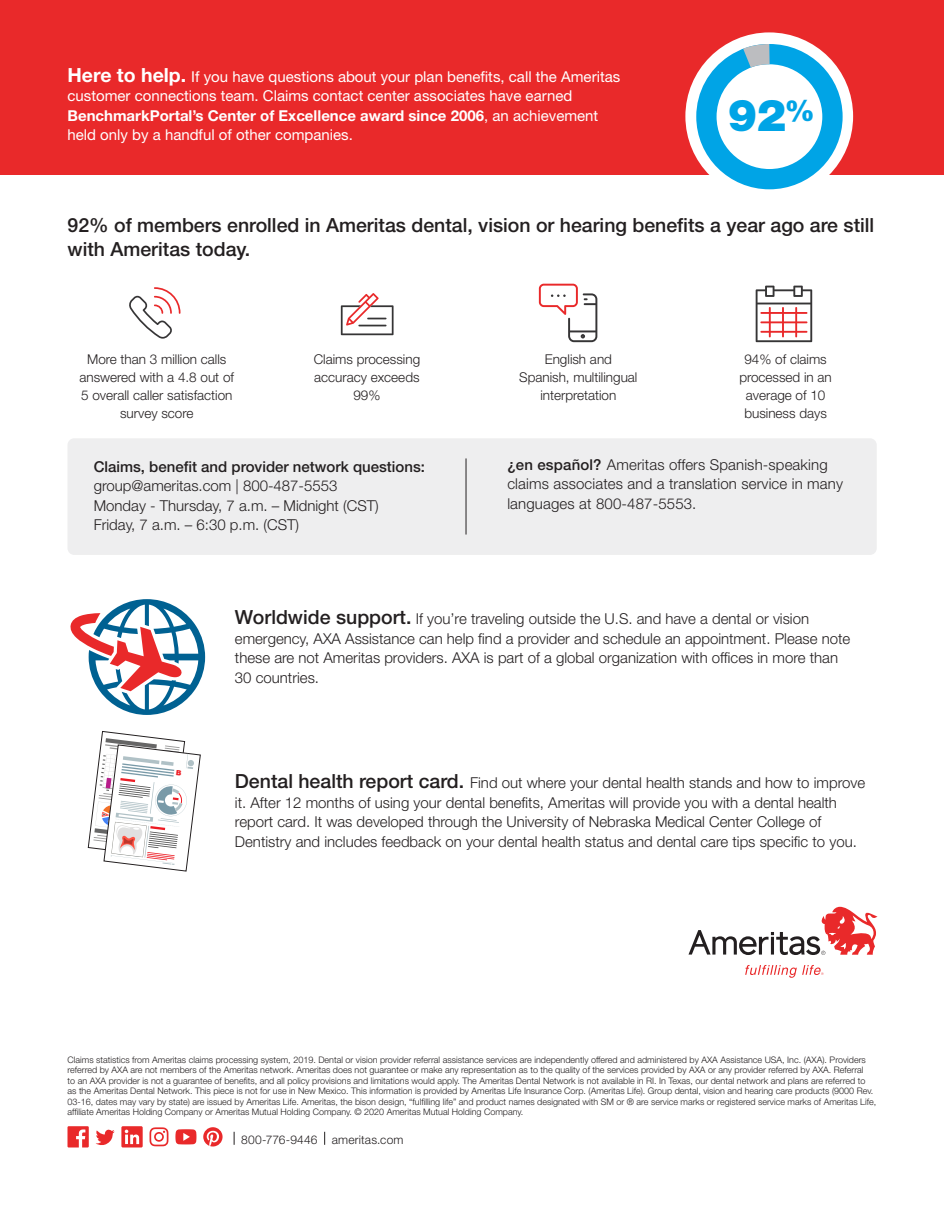
<style>
.page{position:relative;width:945px;height:1215px;background:#fff}
.page>*{position:absolute;margin:0;border:0;box-sizing:border-box;transform-origin:0 0}
.t1{font:900 44.1px "Helvetica Neue LT Std";color:#00a4e6}
.subhead{font:500 19.5px/24px "Helvetica Neue LT Std";color:#231f20}
.Body_copy_10{font:300 15px/19.5px "Helvetica Neue LT Std";color:#231f20}
.Body_copy_10-2{font:15px/19.5px "Helvetica Neue LT Std";color:#fff}
.subhead-2{font:300 15px/19.5px "Helvetica Neue LT Std";letter-spacing:.01em;color:#231f20}
.Body_copy_10-3{font:500 15px "Helvetica Neue LT Std";color:#231f20}
.Body_copy_9{font:300 13.5px/18px "Helvetica Neue LT Std";color:#231f20;text-align:center}
.t2{font:300 12px "Helvetica Neue LT Std";letter-spacing:.015em;color:#231f20}
.blk_disclosure{font:300 9px/10.5px "Helvetica Neue LT Std";color:#231f20}
.s1{font-weight:700;font-size:19.5px}
.s2{font-weight:700}
.s3{font-weight:500}
.s4{font-weight:500;font-size:19.5px}
</style>
<div class="page">
<div style="left:1px;top:0;width:943px;height:175px;background:#e9292a"></div>
<div style="left:685px;top:32px;width:168px;height:168px;background:#fff;border-radius:50%"></div>
<svg style="left:234px;top:1132px;width:1px;height:13px"></svg>
<svg style="left:324px;top:1132px;width:1px;height:13px"></svg>
<svg style="left:203px;top:1127px;width:20px;height:20px"></svg>
<svg style="left:175px;top:1129px;width:21px;height:15px"></svg>
<svg style="left:150px;top:1127px;width:18px;height:19px"></svg>
<svg style="left:121px;top:1126px;width:22px;height:21px"></svg>
<svg style="left:96px;top:1130px;width:19px;height:15px"></svg>
<svg style="left:68px;top:1126px;width:21px;height:22px"></svg>
<svg style="left:70px;top:599px;width:135px;height:116px"></svg>
<div style="left:68px;top:438px;width:809px;height:117px;background:#eeeeef;border-radius:7px"></div>
<svg style="left:745px;top:965px;width:78px;height:13px"></svg>
<svg style="left:688px;top:907px;width:190px;height:48px"></svg>
<svg style="left:694px;top:42px;width:150px;height:148px"></svg>
<svg style="left:129px;top:287px;width:52px;height:52px"></svg>
<svg style="left:539px;top:284px;width:58px;height:58px"></svg>
<svg style="left:341px;top:293px;width:53px;height:42px"></svg>
<svg style="left:756px;top:286px;width:56px;height:56px"></svg>
<hr style="left:466px;top:458px;width:1px;height:77px;background:#231f20">
<svg style="left:88px;top:731px;width:113px;height:140px"></svg>
<p class="Body_copy_10-2" style="left:68px;top:66px;width:554px"><span class="s1">Here to help.</span> If you have questions about your plan benefits, call the Ameritas customer connections team. Claims contact center associates have earned <span class="s2">BenchmarkPortal’s Center of Excellence award since 2006</span>, an achievement held only by a handful of other companies.</p>
<p class="t1" style="left:728px;top:89px;width:88px">92<sup>%</sup></p>
<p class="subhead" style="left:68px;top:213px;width:808px">92% of members enrolled in Ameritas dental, vision or hearing benefits a year ago are still with Ameritas today.</p>
<p class="Body_copy_9" style="left:314px;top:350px;width:108px">Claims processing accuracy exceeds<br>99%</p>
<p class="Body_copy_9" style="left:80px;top:350px;width:156px">More than 3 million calls answered with a 4.8 out of<br>5 overall caller satisfaction survey score</p>
<p class="Body_copy_9" style="left:519px;top:350px;width:120px">English and<br>Spanish, multilingual interpretation</p>
<p class="Body_copy_9" style="left:739px;top:350px;width:94px">94% of claims processed in an average of 10 business days</p>
<p class="Body_copy_10-3" style="left:94px;top:457px;width:333px">Claims, benefit and provider network questions:</p>
<p class="Body_copy_10" style="left:94px;top:476px;width:245px">group@ameritas.com | 800-487-5553</p>
<p class="Body_copy_10" style="left:94px;top:495px;width:287px">Monday - Thursday, 7 a.m. – Midnight (CST)</p>
<p class="Body_copy_10" style="left:94px;top:515px;width:207px">Friday, 7 a.m. – 6:30 p.m. (CST)</p>
<p class="subhead-2" style="left:507px;top:454px;width:337px"><span class="s3">¿en español?</span> Ameritas offers Spanish-speaking claims associates and a translation service in many languages at 800-487-5553.</p>
<p class="Body_copy_10" style="left:235px;top:609px;width:617px"><span class="s4">Worldwide support.</span> If you’re traveling outside the U.S. and have a dental or vision emergency, AXA Assistance can help find a provider and schedule an appointment. Please note these are not Ameritas providers. AXA is part of a global organization with offices in more than 30 countries.</p>
<p class="Body_copy_10" style="left:235px;top:773px;width:632px"><span class="s4">Dental health report card.</span> Find out where your dental health stands and how to improve it. After 12 months of using your dental benefits, Ameritas will provide you with a dental health report card. It was developed through the University of Nebraska Medical Center College of Dentistry and includes feedback on your dental health status and dental care tips specific to you.</p>
<p class="blk_disclosure" style="left:68px;top:1054px;width:810px">Claims statistics from Ameritas claims processing system, 2019. Dental or vision provider referral assistance services are independently offered and administered by AXA Assistance USA, Inc. (AXA). Providers referred by AXA are not members of the Ameritas network. Ameritas does not guarantee or make any representation as to the quality of the services provided by AXA or any provider referred by AXA. Referral<br>to an AXA provider is not a guarantee of benefits, and all policy provisions and limitations would apply. The Ameritas Dental Network is not available in RI. In Texas, our dental network and plans are referred to as the Ameritas Dental Network. This piece is not for use in New Mexico. This information is provided by Ameritas Life Insurance Corp. (Ameritas Life). Group dental, vision and hearing care products (9000 Rev.<br>03-16, dates may vary by state) are issued by Ameritas Life. Ameritas, the bison design, “fulfilling life” and product names designated with SM or ® are service marks or registered service marks of Ameritas Life, affiliate Ameritas Holding Company or Ameritas Mutual Holding Company. © 2020 Ameritas Mutual Holding Company.</p>
<p class="t2" style="left:241px;top:1132px;width:164px">800-776-9446 ameritas.com</p>
</div>
